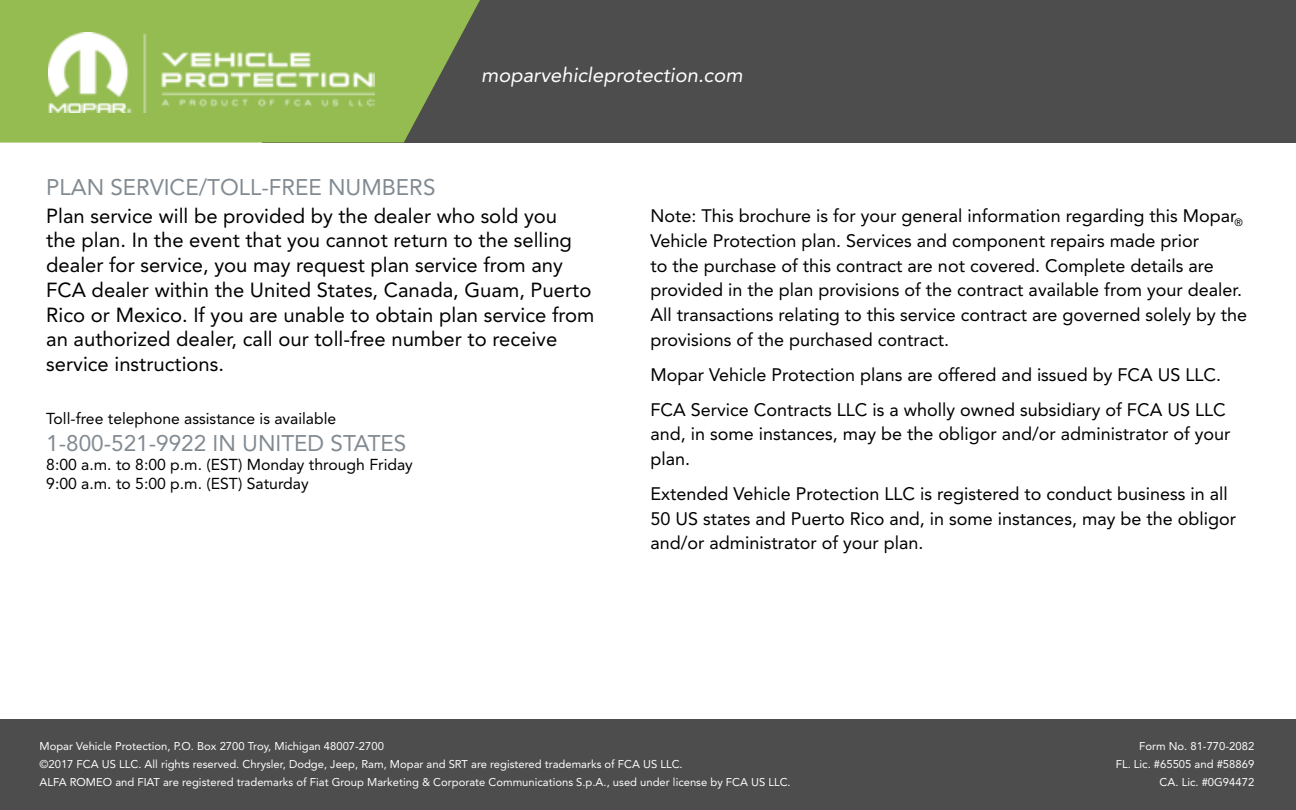
<style>
.page{position:relative;width:1296px;height:810px;background:#fff}
.page>*{position:absolute;margin:0;border:0;box-sizing:border-box;transform-origin:0 0}
.t1{font:22.5px "Avenir LT Std";color:#828a91}
.t2{font:20.25px/24.8px "Avenir LT Std";color:#000}
.t3{font:italic 20.25px "Avenir LT Std";color:#fff}
.t4{font:18px/24.8px "Avenir LT Std";color:#000}
.t5{font:15.75px/18.9px "Avenir LT Std";color:#000}
.t6{font:11.25px/18px "Avenir LT Std";color:#fff;text-align:right}
</style>
<div class="page">
<div style="left:262px;top:0;width:1034px;height:143px;background:#4d4d4d"></div>
<div style="left:0;top:719px;width:1296px;height:91px;background:#4d4d4d"></div>
<svg style="left:0;top:0;width:480px;height:143px;background:#8bae51"></svg>
<img style="left:49px;top:32px;width:326px;height:80px">
<p class="t3" style="left:481px;top:63px;width:263px">moparvehicleprotection.com</p>
<p class="t1" style="left:46px;top:174px;width:391px">PLAN SERVICE/TOLL-FREE NUMBERS</p>
<p class="t2" style="left:46px;top:204px;width:550px">Plan service will be provided by the dealer who sold you<br>the plan. In the event that you cannot return to the selling dealer for service, you may request plan service from any FCA dealer within the United States, Canada, Guam, Puerto Rico or Mexico. If you are unable to obtain plan service from an authorized dealer, call our toll-free number to receive service instructions.</p>
<p class="t5" style="left:46px;top:410px;width:292px">Toll-free telephone assistance is available</p>
<p class="t1" style="left:46px;top:431px;width:362px">1-800-521-9922 IN UNITED STATES</p>
<p class="t5" style="left:46px;top:456px;width:368px">8:00 a.m. to 8:00 p.m. (EST) Monday through Friday<br>9:00 a.m. to 5:00 p.m. (EST) Saturday</p>
<p class="t4" style="left:650px;top:204px;width:598px">Note: This brochure is for your general information regarding this Mopar<sub>® </sub>Vehicle Protection plan. Services and component repairs made prior<br>to the purchase of this contract are not covered. Complete details are provided in the plan provisions of the contract available from your dealer.<br>All transactions relating to this service contract are governed solely by the provisions of the purchased contract.</p>
<p class="t4" style="left:650px;top:357px;width:577px;line-height:34.9px">Mopar Vehicle Protection plans are offered and issued by FCA US LLC.<br>FCA Service Contracts LLC is a wholly owned subsidiary of FCA US LLC</p>
<p class="t4" style="left:650px;top:422px;width:582px">and, in some instances, may be the obligor and/or administrator of your plan.</p>
<p class="t4" style="left:650px;top:481px;width:587px">Extended Vehicle Protection LLC is registered to conduct business in all<br>50 US states and Puerto Rico and, in some instances, may be the obligor and/or administrator of your plan.</p>
<p class="t6" style="left:40px;top:737px;width:753px;text-align:left">Mopar Vehicle Protection, P.O. Box 2700 Troy, Michigan 48007-2700<br>©2017 FCA US LLC. All rights reserved. Chrysler, Dodge, Jeep, Ram, Mopar and SRT are registered trademarks of FCA US LLC.<br>ALFA ROMEO and FIAT are registered trademarks of Fiat Group Marketing &amp; Corporate Communications S.p.A., used under license by FCA US LLC.</p>
<p class="t6" style="left:1116px;top:737px;width:140px">Form No. 81-770-2082<br>FL. Lic. #65505 and #58869<br>CA. Lic. #0G94472</p>
</div>
